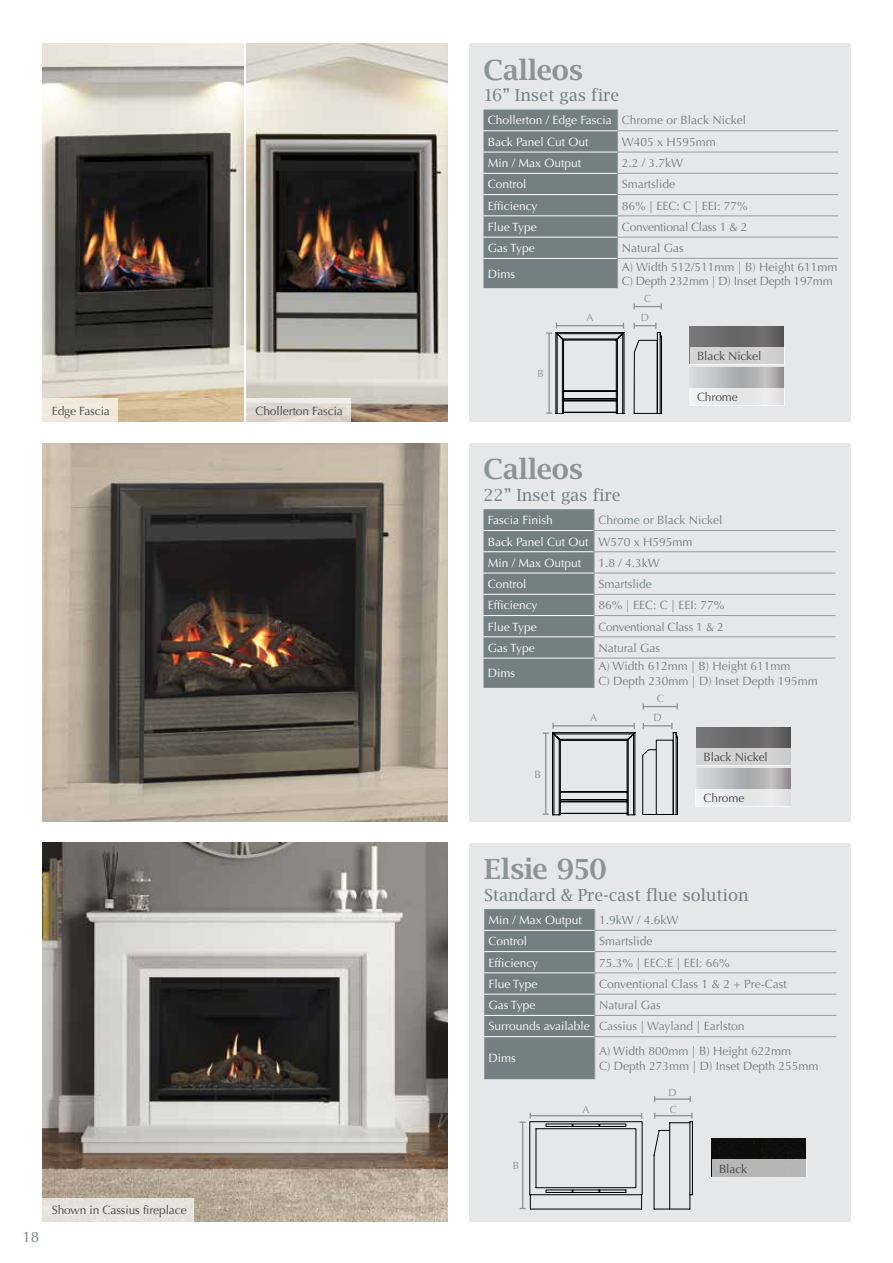
<style>
.page{position:relative;width:893px;height:1263px;background:#fff}
.page>*{position:absolute;margin:0;border:0;box-sizing:border-box;transform-origin:0 0}
.t1{font:600 30px "Lucida Bright EF";letter-spacing:-.01em;color:#8a9396}
.t2{font:18px "Lucida Bright EF";color:#737f83}
.t3{font:15px "Optima LT Std";color:#737f83}
.t4{font:12px/21.3px "Optima LT Std";color:#737f83}
.t5{font:12px/21.3px "Optima LT Std";color:#fff}
.t6{font:12px/14.4px "Optima LT Std";letter-spacing:-.02em;color:#737f83}
.t7{font:12px "Optima LT Std";letter-spacing:-.01em;color:#484647}
.t8{font:10.5px/19px "Optima LT Std";color:#8a9396;text-align:center}
.s1{color:#737f83}
.s2{color:#fff}
</style>
<div class="page">
<img style="left:43px;top:43px;width:201px;height:379px">
<div style="left:469px;top:843px;width:381px;height:378px;background:#e6e7e8"></div>
<hr style="left:595px;top:930px;width:241px;height:1px;background:#959da0">
<hr style="left:595px;top:951px;width:241px;height:1px;background:#959da0">
<hr style="left:595px;top:973px;width:241px;height:1px;background:#959da0">
<hr style="left:595px;top:994px;width:241px;height:1px;background:#959da0">
<hr style="left:595px;top:1015px;width:241px;height:1px;background:#959da0">
<hr style="left:595px;top:1036px;width:241px;height:1px;background:#959da0">
<svg style="left:484px;top:909px;width:111px;height:170px;background:#768286"></svg>
<hr style="left:484px;top:930px;width:111px;height:1px;background:#fff">
<hr style="left:484px;top:951px;width:111px;height:1px;background:#fff">
<hr style="left:484px;top:973px;width:111px;height:1px;background:#fff">
<img style="left:43px;top:843px;width:404px;height:378px">
<div style="left:43px;top:1198px;width:151px;height:23px;background:#e7e3dd"></div>
<div style="left:469px;top:43px;width:381px;height:379px;background:#e6e7e8"></div>
<img style="left:246px;top:43px;width:201px;height:379px">
<svg style="left:483px;top:110px;width:135px;height:178px;background:#778286"></svg>
<hr style="left:483px;top:131px;width:134px;height:1px;background:#fff">
<hr style="left:483px;top:152px;width:134px;height:1px;background:#fff">
<hr style="left:483px;top:173px;width:134px;height:1px;background:#fff">
<hr style="left:483px;top:194px;width:134px;height:1px;background:#fff">
<hr style="left:483px;top:216px;width:134px;height:1px;background:#fff">
<hr style="left:483px;top:237px;width:134px;height:1px;background:#fff">
<hr style="left:483px;top:258px;width:134px;height:1px;background:#fff">
<hr style="left:617px;top:131px;width:221px;height:1px;background:#959da0">
<hr style="left:617px;top:152px;width:221px;height:1px;background:#959da0">
<hr style="left:617px;top:173px;width:221px;height:1px;background:#959da0">
<hr style="left:617px;top:194px;width:221px;height:1px;background:#959da0">
<hr style="left:617px;top:216px;width:221px;height:1px;background:#959da0">
<hr style="left:617px;top:237px;width:221px;height:1px;background:#959da0">
<hr style="left:617px;top:258px;width:221px;height:1px;background:#959da0">
<div style="left:469px;top:443px;width:381px;height:378px;background:#e6e7e8"></div>
<img style="left:43px;top:443px;width:404px;height:378px">
<svg style="left:483px;top:509px;width:112px;height:179px;background:#768286"></svg>
<hr style="left:594px;top:658px;width:1px;height:30px;background:#959da0">
<hr style="left:483px;top:530px;width:111px;height:1px;background:#fff">
<hr style="left:483px;top:551px;width:111px;height:1px;background:#fff">
<hr style="left:483px;top:573px;width:111px;height:1px;background:#fff">
<hr style="left:483px;top:594px;width:111px;height:1px;background:#fff">
<hr style="left:483px;top:636px;width:111px;height:1px;background:#fff">
<hr style="left:483px;top:658px;width:111px;height:1px;background:#fff">
<hr style="left:594px;top:530px;width:241px;height:1px;background:#959da0">
<hr style="left:594px;top:551px;width:241px;height:1px;background:#959da0">
<hr style="left:594px;top:573px;width:241px;height:1px;background:#959da0">
<hr style="left:594px;top:594px;width:241px;height:1px;background:#959da0">
<hr style="left:594px;top:615px;width:241px;height:1px;background:#959da0">
<hr style="left:594px;top:636px;width:241px;height:1px;background:#959da0">
<hr style="left:594px;top:658px;width:241px;height:1px;background:#959da0">
<hr style="left:483px;top:615px;width:111px;height:1px;background:#fff">
<div style="left:43px;top:398px;width:75px;height:24px;background:#f0e9dc"></div>
<svg style="left:246px;top:398px;width:104px;height:24px;background:#e1dbd4"></svg>
<svg style="left:546px;top:323px;width:78px;height:91px"></svg>
<svg style="left:634px;top:304px;width:28px;height:5px"></svg>
<svg style="left:634px;top:323px;width:28px;height:91px"></svg>
<img style="left:690px;top:326px;width:94px;height:21px">
<div style="left:690px;top:347px;width:94px;height:17px;background:#d2d2d2"></div>
<svg style="left:543px;top:723px;width:92px;height:92px"></svg>
<hr style="left:643px;top:706px;width:34px;height:1px;background:#8a9396">
<svg style="left:643px;top:723px;width:35px;height:92px"></svg>
<img style="left:696px;top:727px;width:94px;height:21px">
<div style="left:696px;top:748px;width:95px;height:17px;background:#d2d2d2"></div>
<svg style="left:654px;top:1113px;width:39px;height:96px"></svg>
<svg style="left:520px;top:1113px;width:122px;height:96px"></svg>
<hr style="left:655px;top:1098px;width:35px;height:2px;background:#8a9396">
<div style="left:712px;top:1139px;width:94px;height:21px;background:#0e0e0d"></div>
<div style="left:712px;top:1160px;width:94px;height:17px;background:#b6b6b5"></div>
<p class="t7" style="left:52px;top:403px;width:60px">Edge Fascia</p>
<p class="t7" style="left:255px;top:403px;width:89px">Chollerton Fascia</p>
<p class="t3" style="left:23px;top:1228px;width:18px">18</p>
<p class="t7" style="left:52px;top:1203px;width:136px">Shown in Cassius fireplace</p>
<h1 class="t1" style="left:483px;top:54px;width:101px">Calleos</h1>
<p class="t5" style="left:488px;top:110px;width:260px">Chollerton / Edge Fascia <span class="s1">Chrome or Black Nickel<br></span>Back Panel Cut Out</p>
<h2 class="t2" style="left:483px;top:86px;width:137px">16” Inset gas fire</h2>
<p class="t4" style="left:622px;top:131px;width:96px">W405 x H595mm</p>
<p class="t5" style="left:488px;top:153px;width:95px">Min / Max Output</p>
<p class="t4" style="left:622px;top:153px;width:63px">2.2 / 3.7kW</p>
<p class="t5" style="left:488px;top:174px;width:40px">Control</p>
<p class="t4" style="left:622px;top:174px;width:55px">Smartslide</p>
<p class="t5" style="left:488px;top:195px;width:51px">Efficiency</p>
<p class="t4" style="left:622px;top:195px;width:128px">86% | EEC: C | EEI: 77%</p>
<p class="t5" style="left:488px;top:216px;width:50px">Flue Type</p>
<p class="t6" style="left:622px;top:220px;width:127px">Conventional Class 1 &amp; 2</p>
<p class="t5" style="left:488px;top:238px;width:48px">Gas Type</p>
<p class="t4" style="left:622px;top:238px;width:63px">Natural Gas</p>
<p class="t5" style="left:488px;top:263px;width:29px">Dims</p>
<p class="t6" style="left:622px;top:259px;width:217px">A) Width 512/511mm | B) Height 611mm<br>C) Depth 232mm | D) Inset Depth 197mm</p>
<p class="t8" style="left:537px;top:364px;width:8px">B</p>
<p class="t8" style="left:586px;top:308px;width:8px">A</p>
<p class="t8" style="left:641px;top:289px;width:12px">C<br>D</p>
<p class="t7" style="left:697px;top:349px;width:66px">Black Nickel</p>
<p class="t7" style="left:697px;top:390px;width:42px">Chrome</p>
<h1 class="t1" style="left:483px;top:454px;width:101px">Calleos</h1>
<p class="t5" style="left:488px;top:510px;width:67px">Fascia Finish</p>
<h2 class="t2" style="left:483px;top:485px;width:139px">22” Inset gas fire</h2>
<p class="t4" style="left:488px;top:510px;width:236px;text-indent:111px">Chrome or Black Nickel<br><span class="s2">Back Panel Cut Out</span> W570 x H595mm<br><span class="s2">Min / Max Output</span></p>
<p class="t4" style="left:598px;top:552px;width:63px">1.8 / 4.3kW</p>
<p class="t5" style="left:488px;top:573px;width:40px">Control</p>
<p class="t4" style="left:598px;top:573px;width:55px">Smartslide</p>
<p class="t5" style="left:488px;top:595px;width:51px">Efficiency</p>
<p class="t4" style="left:598px;top:595px;width:128px">86% | EEC: C | EEI: 77%</p>
<p class="t5" style="left:488px;top:616px;width:50px">Flue Type</p>
<p class="t6" style="left:598px;top:619px;width:127px">Conventional Class 1 &amp; 2</p>
<p class="t5" style="left:488px;top:637px;width:48px">Gas Type</p>
<p class="t4" style="left:598px;top:637px;width:63px">Natural Gas</p>
<p class="t5" style="left:488px;top:663px;width:29px">Dims</p>
<p class="t4" style="left:598px;top:659px;width:221px;line-height:14.4px">A) Width 612mm | B) Height 611mm<br>C) Depth 230mm | D) Inset Depth 195mm</p>
<p class="t8" style="left:534px;top:764px;width:8px">B</p>
<p class="t8" style="left:590px;top:708px;width:9px">A</p>
<p class="t8" style="left:653px;top:689px;width:12px">C<br>D</p>
<p class="t7" style="left:704px;top:750px;width:66px">Black Nickel</p>
<p class="t7" style="left:704px;top:791px;width:42px">Chrome</p>
<h1 class="t1" style="left:484px;top:853px;width:124px">Elsie 950</h1>
<h2 class="t2" style="left:484px;top:885px;width:266px">Standard &amp; Pre-cast flue solution</h2>
<p class="t5" style="left:488px;top:909px;width:95px">Min / Max Output</p>
<p class="t4" style="left:599px;top:909px;width:81px">1.9kW / 4.6kW</p>
<p class="t5" style="left:488px;top:931px;width:40px">Control</p>
<p class="t4" style="left:599px;top:931px;width:55px">Smartslide</p>
<p class="t5" style="left:488px;top:952px;width:51px">Efficiency</p>
<p class="t4" style="left:599px;top:952px;width:132px">75.3% | EEC:E | EEI: 66%</p>
<p class="t5" style="left:488px;top:973px;width:50px">Flue Type</p>
<p class="t4" style="left:599px;top:973px;width:189px">Conventional Class 1 &amp; 2 + Pre-Cast</p>
<p class="t5" style="left:488px;top:995px;width:48px">Gas Type</p>
<p class="t4" style="left:488px;top:995px;width:258px;text-indent:111px">Natural Gas<br><span class="s2">Surrounds available</span> Cassius | Wayland | Earlston</p>
<p class="t5" style="left:488px;top:1048px;width:29px">Dims</p>
<p class="t4" style="left:599px;top:1044px;width:221px;line-height:14.4px">A) Width 800mm | B) Height 622mm<br>C) Depth 273mm | D) Inset Depth 255mm</p>
<p class="t8" style="left:668px;top:1083px;width:10px">D</p>
<p class="t8" style="left:513px;top:1156px;width:8px">B</p>
<p class="t8" style="left:582px;top:1100px;width:8px">A</p>
<p class="t8" style="left:670px;top:1100px;width:8px">C</p>
<p class="t7" style="left:719px;top:1162px;width:29px">Black</p>
</div>
